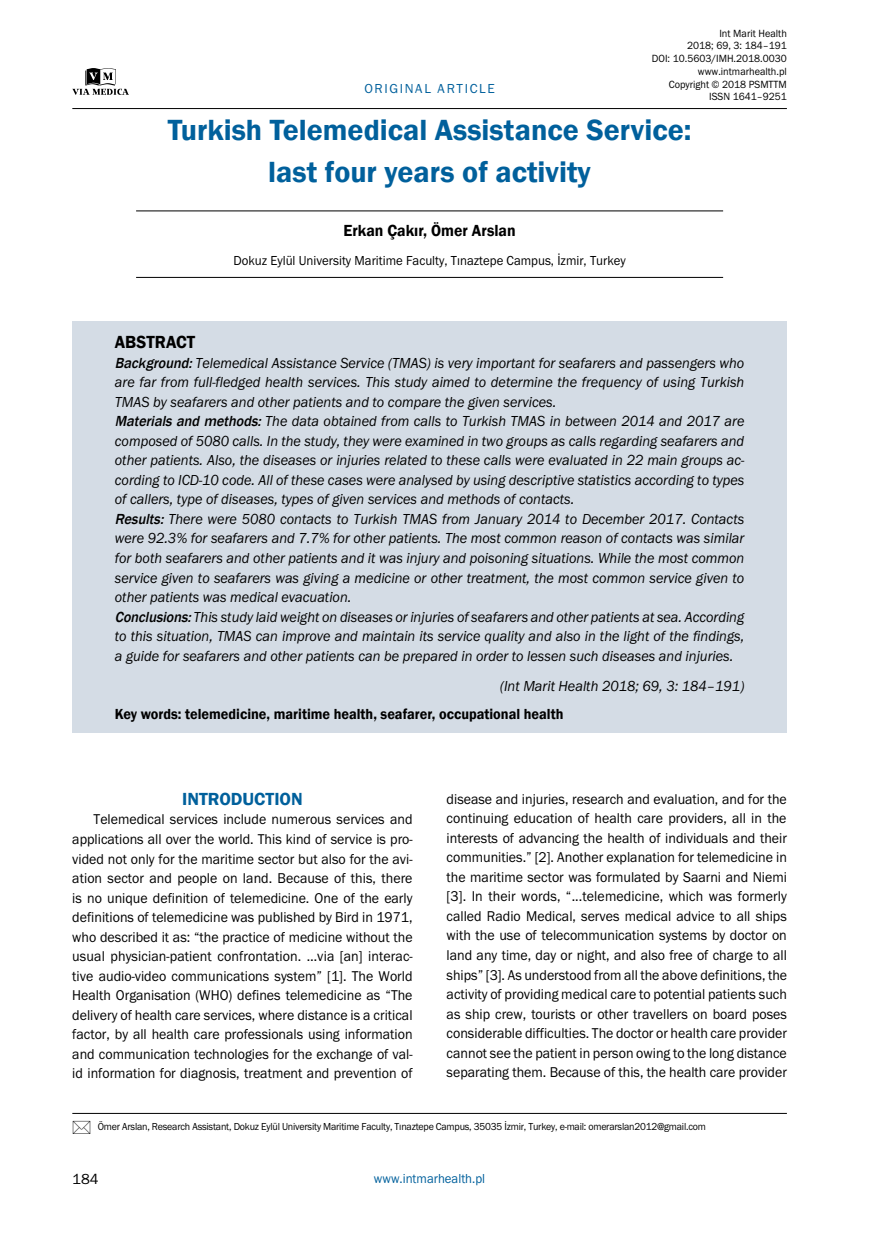
<style>
.page{position:relative;width:872px;height:1234px;background:#fff}
.page>*{position:absolute;margin:0;border:0;box-sizing:border-box;transform-origin:0 0}
.t1{font:600 30px/42px "Franklin Gothic";color:#00609c;text-align:center}
.t2{font:600 18px "Franklin Gothic";color:#00609c}
.t3{font:600 18px "Franklin Gothic";color:#000;scale:.95 1}
.t4{font:600 16.5px "Franklin Gothic";color:#000;scale:.95 1}
.t5{font:italic 15px/19.5px "Franklin Got Itc TEE";color:#000;scale:.95 1}
.t6{font:600 15px "Franklin Gothic";color:#000;scale:.95 1}
.t7{font:15px "Franklin Got Itc TEE";color:#000}
.t8{font:14.7px/19.5px "Franklin Got Itc TEE";color:#000;text-align:justify;scale:.95 1}
.t9{font:13.5px "Franklin Got Itc TEE";color:#000;scale:.95 1}
.t10{font:13.5px "Franklin Got Itc TEE";color:#00609c;scale:.95 1}
.t11{font:13.5px "Franklin Got Itc TEE";letter-spacing:.12em;color:#00609c}
.t12{font:10.8px/12.8px "Franklin Got Itc TEE";color:#000;text-align:right;scale:.95 1}
.t13{font:10.5px "Franklin Got Itc TEE";letter-spacing:-.02em;color:#000;scale:.95 1}
.s1{font-family:"Franklin Gothic"}
.s2{font-family:"Franklin Gothic";font-weight:500}
</style>
<div class="page">
<hr style="left:72px;top:108px;width:715px;height:1px;background:#000">
<svg style="left:72px;top:68px;width:57px;height:27px"></svg>
<hr style="left:72px;top:1112px;width:715px;height:1px;background:#000">
<div style="left:72px;top:321px;width:715px;height:412px;background:#d4dce5"></div>
<hr style="left:136px;top:210px;width:587px;height:1px;background:#000">
<hr style="left:136px;top:277px;width:587px;height:1px;background:#000">
<p class="t11" style="left:364px;top:81px;width:132px">ORIGINAL ARTICLE</p>
<p class="t12" style="left:652px;top:27px;width:144px">Int Marit Health<br>2018; 69, 3: 184–191<br>DOI: 10.5603/IMH.2018.0030 www.intmarhealth.pl<br>Copyright © 2018 PSMTTM<br>ISSN 1641–9251</p>
<h1 class="t1" style="left:168px;top:109px;width:525px">Turkish Telemedical Assistance Service: last four years of activity</h1>
<p class="t4" style="left:343px;top:220px;width:183px">Erkan Çakır, Ömer Arslan</p>
<p class="t9" style="left:233px;top:253px;width:414px">Dokuz Eylül University Maritime Faculty, T<span class="s1">ı</span>naztepe Campus, <span class="s1">İ</span>zmir, Turkey</p>
<p class="t3" style="left:115px;top:331px;width:86px">ABSTRACT</p>
<p class="t5" style="left:115px;top:353px;width:664px"><span class="s2">Background:</span>Telemedical Assistance Service (TMAS) is very important for seafarers and passengers who are far from full-fledged health services. This study aimed to determine the frequency of using Turkish TMAS by seafarers and other patients and to compare the given services.<br><span class="s2">Materialsand methods:</span>The data obtained from calls to Turkish TMAS in between 2014 and 2017 are composed of 5080 calls. In the study, they were examined in two groups as calls regarding seafarers and other patients. Also, the diseases or injuries related to these calls were evaluated in 22 main groups ac&shy;cording to ICD-10 code. All of these cases were analysed by using descriptive statistics according to types of callers, type of diseases, types of given services and methods of contacts.<br><span class="s2">Results:</span> There were 5080 contacts to Turkish TMAS from January 2014 to December 2017. Contacts were 92.3% for seafarers and 7.7% for other patients. The most common reason of contacts was similar for both seafarers and other patients and it was injury and poisoning situations. While the most common service given to seafarers was giving a medicine or other treatment, the most common service given to other patients was medical evacuation.<br><span class="s2">Conclusions:</span>This study laid weight on diseases or injuries of seafarers and other patients at sea. According to this situation, TMAS can improve and maintain its service quality and also in the light of the findings, a guide for seafarers and other patients can be prepared in order to lessen such diseases and injuries.</p>
<p class="t5" style="left:500px;top:676px;width:259px">(Int Marit Health 2018; 69, 3: 184–191)</p>
<p class="t6" style="left:115px;top:704px;width:474px">Key words: telemedicine, maritime health, seafarer, occupational health</p>
<p class="t2" style="left:182px;top:787px;width:122px">INTRODUCTION</p>
<p class="t8" style="left:72px;top:809px;width:360px;text-indent:21px">Telemedical services include numerous services and applications all over the world. This kind of service is pro&shy;vided not only for the maritime sector but also for the avi&shy;ation sector and people on land. Because of this, there is no unique definition of telemedicine. One of the early definitions of telemedicine was published by Bird in 1971, who described it as: “the practice of medicine without the usual physician-patient confrontation. …via [an] interac&shy;tive audio-video communications system” [1]. The World Health Organisation (WHO) defines telemedicine as “The delivery of health care services, where distance is a critical factor, by all health care professionals using information and communication technologies for the exchange of val&shy;id information for diagnosis, treatment and prevention of</p>
<p class="t8" style="left:446px;top:789px;width:360px">disease and injuries, research and evaluation, and for the continuing education of health care providers, all in the interests of advancing the health of individuals and their communities.” [2]. Another explanation for telemedicine in the maritime sector was formulated by Saarni and Niemi [3]. In their words, “...telemedicine, which was formerly called Radio Medical, serves medical advice to all ships with the use of telecommunication systems by doctor on land any time, day or night, and also free of charge to all ships” [3]. As understood from all the above definitions, the activity of providing medical care to potential patients such as ship crew, tourists or other travellers on board poses considerable difficulties. The doctor or health care provider cannot see the patient in person owing to the long distance separating them. Because of this, the health care provider</p>
<p class="t13" style="left:98px;top:1120px;width:641px">Ömer Arslan, Research Assistant, Dokuz Eylül University Maritime Faculty, T<span class="s1">ı</span>naztepe Campus, 35035 <span class="s1">İ</span>zmir, Turkey, e-mail: omerarslan2012@gmail.com</p>
<p class="t7" style="left:72px;top:1170px;width:28px">184</p>
<p class="t10" style="left:374px;top:1170px;width:119px">www.intmarhealth.pl</p>
</div>
